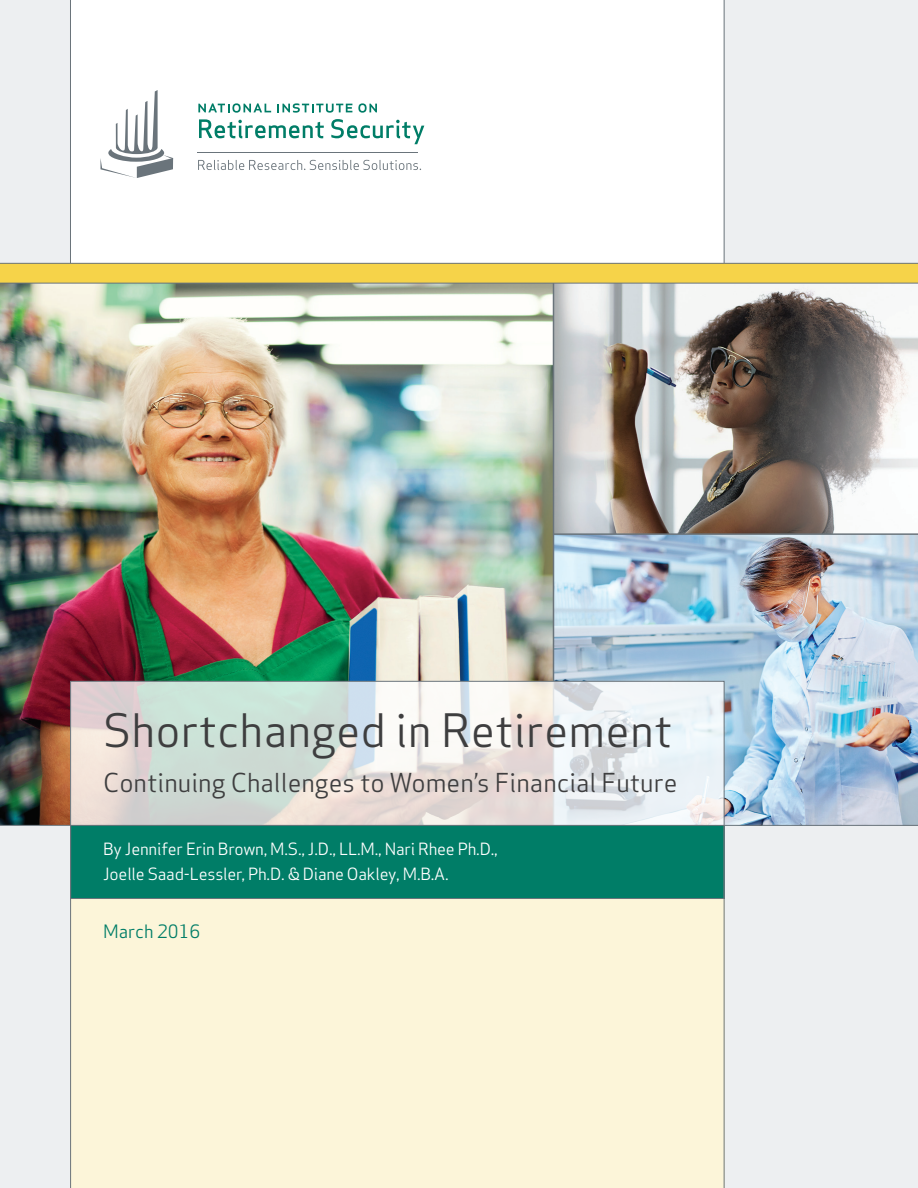
<style>
.page{position:relative;width:918px;height:1188px;background:#fff}
.page>*{position:absolute;margin:0;border:0;box-sizing:border-box;transform-origin:0 0}
.t1{font:45px "Apex Sans Book T";letter-spacing:.005em;color:#3e3e3f}
.t2{font:25.5px "Apex Sans Book T";color:#3e3e3f}
.t3{font:18px "Apex Sans Book T";color:#007d67}
.t4{font:16.5px/25.5px "Apex Sans Book T";letter-spacing:-.01em;color:#fff}
</style>
<div class="page">
<div style="left:0;top:0;width:70px;height:1188px;background:#edeff1"></div>
<div style="left:724px;top:0;width:194px;height:1188px;background:#edeff1"></div>
<hr style="left:724px;top:0;width:1px;height:1188px;background:#6a747b">
<hr style="left:197px;top:153px;width:221px;height:1px;background:#6a747b">
<svg style="left:100px;top:90px;width:73px;height:88px"></svg>
<svg style="left:198px;top:160px;width:223px;height:10px"></svg>
<svg style="left:198px;top:103px;width:73px;height:10px"></svg>
<svg style="left:277px;top:103px;width:75px;height:10px"></svg>
<svg style="left:358px;top:103px;width:19px;height:10px"></svg>
<svg style="left:199px;top:119px;width:125px;height:19px"></svg>
<svg style="left:331px;top:119px;width:93px;height:25px"></svg>
<img style="left:0;top:284px;width:553px;height:541px">
<img style="left:554px;top:284px;width:364px;height:541px">
<div style="left:0;top:263px;width:918px;height:20px;background:#f6d349"></div>
<hr style="left:0;top:283px;width:918px;height:1px;background:#6a747b">
<hr style="left:0;top:263px;width:918px;height:1px;background:#6a747b">
<hr style="left:553px;top:283px;width:1px;height:542px;background:#6a747b">
<hr style="left:554px;top:533px;width:364px;height:2px;background:#6a747b">
<div style="left:70px;top:860px;width:655px;height:328px;background:#fcf5d9"></div>
<div style="left:71px;top:825px;width:653px;height:74px;background:#007d67"></div>
<svg style="left:72px;top:683px;width:650px;height:142px"></svg>
<div style="left:70px;top:681px;width:654px;height:218px;border:1px solid #6a747b"></div>
<hr style="left:0;top:825px;width:918px;height:1px;background:#6a747b">
<hr style="left:70px;top:0;width:1px;height:263px;background:#6a747b">
<hr style="left:70px;top:825px;width:1px;height:363px;background:#6a747b">
<hr style="left:724px;top:825px;width:1px;height:363px;background:#6a747b">
<h1 class="t1" style="left:103px;top:701px;width:571px">Shortchanged in Retirement</h1>
<h2 class="t2" style="left:103px;top:766px;width:576px">Continuing Challenges to Women’s Financial Future</h2>
<p class="t4" style="left:103px;top:836px;width:396px">By Jennifer Erin Brown, M.S., J.D., LL.M., Nari Rhee Ph.D.,<br>Joelle Saad-Lessler, Ph.D. &amp; Diane Oakley, M.B.A.</p>
<p class="t3" style="left:103px;top:920px;width:99px">March 2016</p>
</div>
